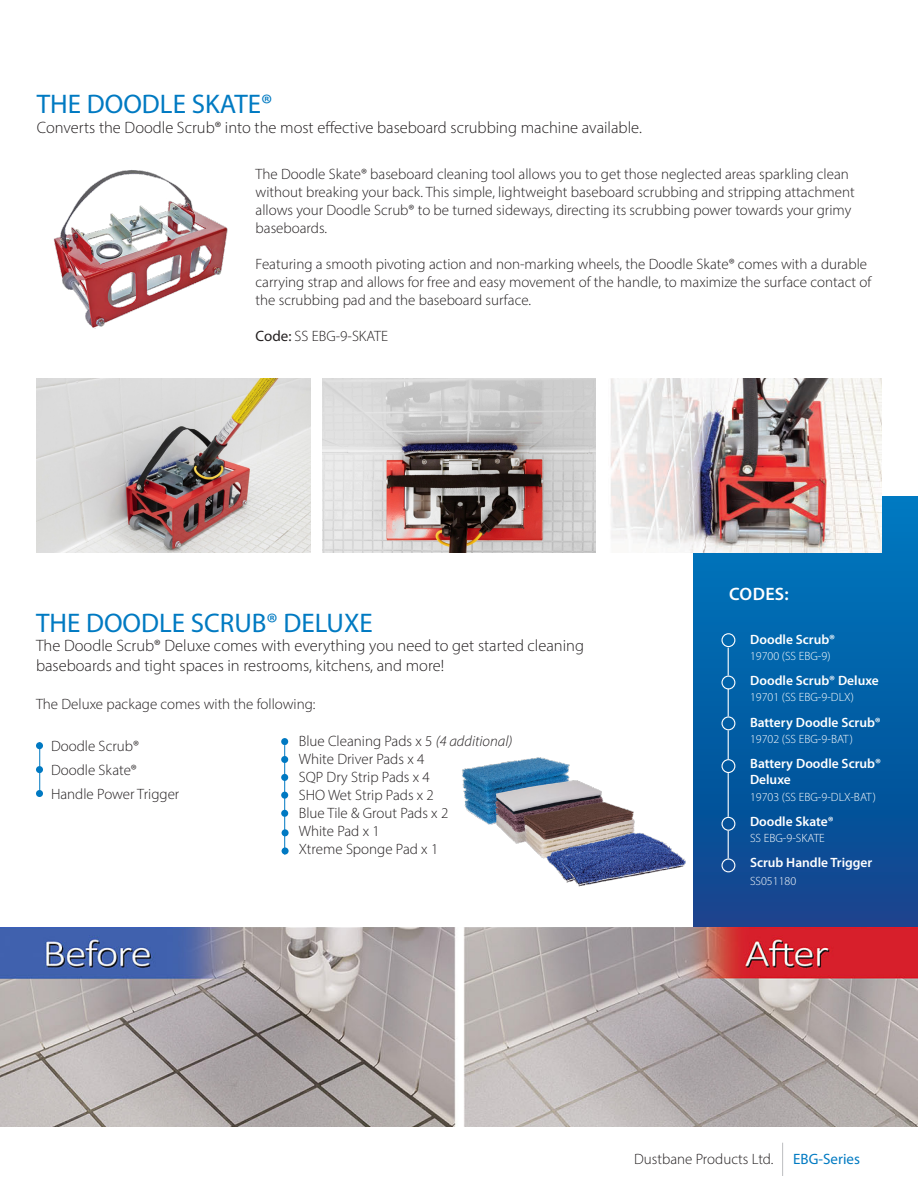
<style>
.page{position:relative;width:918px;height:1188px;background:#fff}
.page>*{position:absolute;margin:0;border:0;box-sizing:border-box;transform-origin:0 0}
.Cap_Titles{font:27px "Myriad Pro";color:#007ac2}
.t1{font:600 18px "Myriad Pro";letter-spacing:.02em;color:#fff}
.Cap_Titles-2{font:300 16.5px/19.8px "Myriad Pro";color:#231f20}
.Cap_Titles-3{font:300 15px/18px "Myriad Pro";color:#231f20}
.t2{font:15px "Myriad Pro";color:#007ac2}
.t3{font:600 13.5px/16.2px "Myriad Pro";color:#fff}
.t4{font:300 12px "Myriad Pro";color:#fff}
.s1{font-weight:400}
.s2{font-style:italic}
</style>
<div class="page">
<hr style="left:782px;top:1143px;width:1px;height:33px;background:#bcbdc0">
<img style="left:0;top:927px;width:918px;height:199px">
<div style="left:693px;top:497px;width:225px;height:430px;background:linear-gradient(to bottom,#007ac1,#10448c)"></div>
<div style="left:721px;top:633px;width:14px;height:14px;border:1px solid #fff;border-radius:50%"></div>
<div style="left:721px;top:716px;width:14px;height:14px;border:1px solid #fff;border-radius:50%"></div>
<div style="left:721px;top:676px;width:14px;height:13px;border:1px solid #fff;border-radius:50%"></div>
<svg style="left:728px;top:648px;width:1px;height:28px"></svg>
<div style="left:721px;top:759px;width:14px;height:14px;border:1px solid #fff;border-radius:50%"></div>
<div style="left:721px;top:817px;width:14px;height:14px;border:1px solid #fff;border-radius:50%"></div>
<hr style="left:728px;top:773px;width:1px;height:44px;background:#fff">
<svg style="left:728px;top:689px;width:1px;height:27px"></svg>
<hr style="left:39px;top:742px;width:1px;height:52px;background:#0079c2">
<div style="left:36px;top:742px;width:7px;height:7px;background:#0079c2;border-radius:50%"></div>
<div style="left:36px;top:766px;width:7px;height:7px;background:#0079c2;border-radius:50%"></div>
<div style="left:36px;top:790px;width:7px;height:7px;background:#0079c2;border-radius:50%"></div>
<hr style="left:284px;top:745px;width:1px;height:109px;background:#0079c2">
<img style="left:53px;top:170px;width:175px;height:159px">
<div style="left:281px;top:738px;width:7px;height:7px;background:#0079c2;border-radius:50%"></div>
<div style="left:281px;top:756px;width:7px;height:7px;background:#0079c2;border-radius:50%"></div>
<div style="left:281px;top:774px;width:7px;height:7px;background:#0079c2;border-radius:50%"></div>
<div style="left:281px;top:792px;width:7px;height:7px;background:#0079c2;border-radius:50%"></div>
<div style="left:281px;top:810px;width:7px;height:7px;background:#0079c2;border-radius:50%"></div>
<div style="left:282px;top:829px;width:7px;height:7px;background:#0079c2;border-radius:50%"></div>
<div style="left:282px;top:847px;width:7px;height:7px;background:#0079c2;border-radius:50%"></div>
<img style="left:462px;top:757px;width:224px;height:130px">
<img style="left:610px;top:378px;width:272px;height:175px">
<div style="left:721px;top:858px;width:14px;height:14px;border:1px solid #fff;border-radius:50%"></div>
<svg style="left:728px;top:730px;width:1px;height:29px"></svg>
<svg style="left:728px;top:831px;width:1px;height:27px"></svg>
<img style="left:322px;top:378px;width:274px;height:175px">
<img style="left:37px;top:378px;width:274px;height:175px">
<p class="Cap_Titles" style="left:37px;top:87px;width:237px">THE DOODLE SKATE®</p>
<p class="Cap_Titles-2" style="left:37px;top:117px;width:607px">Converts the Doodle Scrub® into the most effective baseboard scrubbing machine available.</p>
<p class="Cap_Titles-3" style="left:256px;top:165px;width:601px">The Doodle Skate® baseboard cleaning tool allows you to get those neglected areas sparkling clean without breaking your back. This simple, lightweight baseboard scrubbing and stripping attachment allows your Doodle Scrub® to be turned sideways, directing its scrubbing power towards your grimy baseboards.</p>
<p class="Cap_Titles-3" style="left:256px;top:255px;width:617px">Featuring a smooth pivoting action and non-marking wheels, the Doodle Skate® comes with a durable carrying strap and allows for free and easy movement of the handle, to maximize the surface contact of the scrubbing pad and the baseboard surface.</p>
<p class="Cap_Titles-3" style="left:256px;top:327px;width:134px"><span class="s1">Code:</span> SS EBG-9-SKATE</p>
<p class="Cap_Titles" style="left:36px;top:606px;width:338px">THE DOODLE SCRUB® DELUXE</p>
<p class="Cap_Titles-2" style="left:36px;top:636px;width:550px">The Doodle Scrub® Deluxe comes with everything you need to get started cleaning baseboards and tight spaces in restrooms, kitchens, and more!</p>
<p class="Cap_Titles-3" style="left:36px;top:695px;width:281px">The Deluxe package comes with the following:</p>
<p class="Cap_Titles-3" style="left:51px;top:737px;width:89px">Doodle Scrub®</p>
<p class="Cap_Titles-3" style="left:51px;top:761px;width:87px">Doodle Skate®</p>
<p class="Cap_Titles-3" style="left:51px;top:785px;width:130px">Handle Power Trigger</p>
<p class="Cap_Titles-3" style="left:299px;top:732px;width:215px">Blue Cleaning Pads x 5 <span class="s2">(4 additional)<br></span>White Driver Pads x 4</p>
<p class="Cap_Titles-3" style="left:299px;top:768px;width:133px">SQP Dry Strip Pads x 4</p>
<p class="Cap_Titles-3" style="left:299px;top:786px;width:137px">SHO Wet Strip Pads x 2</p>
<p class="Cap_Titles-3" style="left:299px;top:804px;width:151px">Blue Tile &amp; Grout Pads x 2</p>
<p class="Cap_Titles-3" style="left:299px;top:822px;width:82px">White Pad x 1</p>
<p class="Cap_Titles-3" style="left:299px;top:840px;width:141px">Xtreme Sponge Pad x 1</p>
<p class="t1" style="left:729px;top:583px;width:61px">CODES:</p>
<p class="t3" style="left:750px;top:631px;width:87px">Doodle Scrub®</p>
<p class="t4" style="left:750px;top:648px;width:82px">19700 (SS EBG-9)</p>
<p class="t3" style="left:750px;top:672px;width:130px">Doodle Scrub® Deluxe</p>
<p class="t4" style="left:750px;top:690px;width:105px">19701 (SS EBG-9-DLX)</p>
<p class="t3" style="left:750px;top:714px;width:132px">Battery Doodle Scrub®</p>
<p class="t4" style="left:750px;top:732px;width:104px">19702 (SS EBG-9-BAT)</p>
<p class="t3" style="left:750px;top:755px;width:133px">Battery Doodle Scrub®<br>Deluxe</p>
<p class="t4" style="left:750px;top:789px;width:127px">19703 (SS EBG-9-DLX-BAT)</p>
<p class="t3" style="left:750px;top:813px;width:85px">Doodle Skate®</p>
<p class="t4" style="left:750px;top:831px;width:76px">SS EBG-9-SKATE</p>
<p class="t3" style="left:750px;top:854px;width:124px">Scrub Handle Trigger</p>
<p class="t4" style="left:750px;top:874px;width:48px">SS051180</p>
<p class="Cap_Titles-3" style="left:634px;top:1150px;width:141px">Dustbane Products Ltd.</p>
<p class="t2" style="left:793px;top:1150px;width:68px">EBG-Series</p>
</div>
